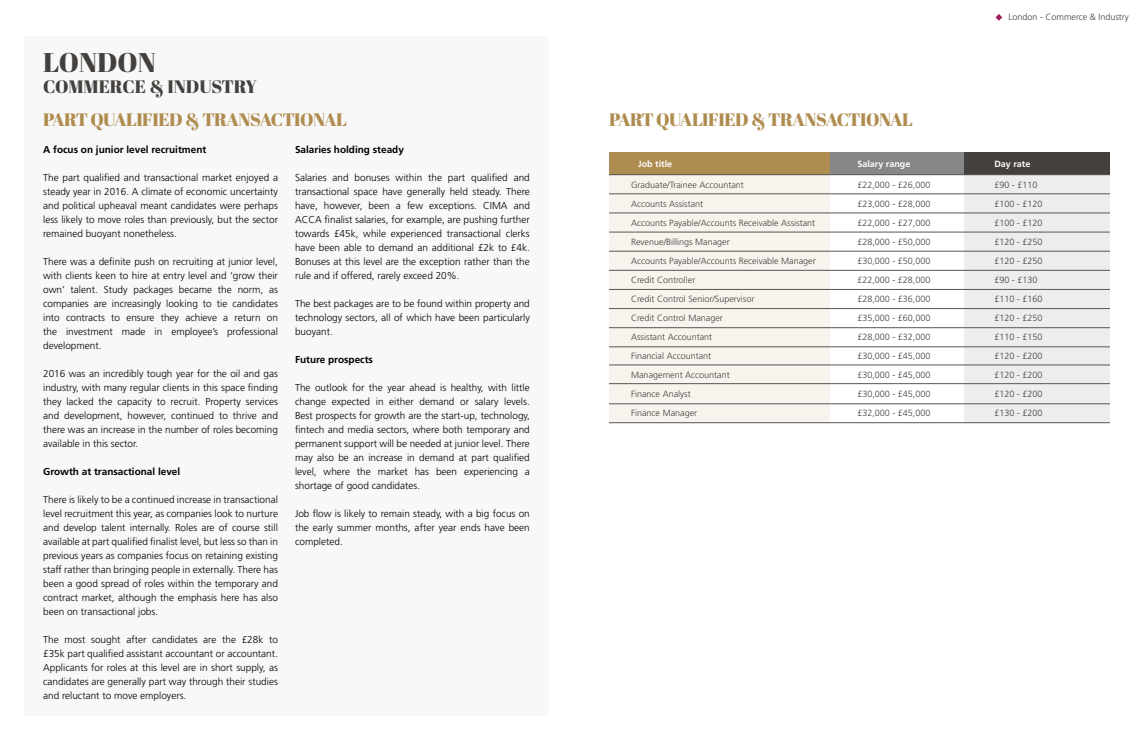
<style>
.page{position:relative;width:1146px;height:752px;background:#fff}
.page>*{position:absolute;margin:0;border:0;box-sizing:border-box;transform-origin:0 0}
.t1{font:27px "Abril Fatface";color:#43403d}
.t2{font:18px "Abril Fatface";letter-spacing:-.025em;color:#af8c4f}
.t3{font:18px "Abril Fatface";color:#43403d}
.t4{font:300 10px/14px "Frutiger LT Std";color:#000;text-align:justify}
.t5{font:700 10px "Frutiger LT Std";color:#000}
.t6{font:300 9px/19px "Frutiger LT Std";color:#43403d}
.t7{font:700 9px "Frutiger LT Std";color:#fff}
</style>
<div class="page">
<div style="left:24px;top:36px;width:524px;height:679px;background:#f8f8f8"></div>
<div style="left:824px;top:152px;width:146px;height:23px;background:#878787"></div>
<div style="left:964px;top:152px;width:145px;height:23px;background:#43403d"></div>
<div style="left:609px;top:175px;width:220px;height:247px;background:#f7f3ed"></div>
<div style="left:964px;top:175px;width:145px;height:247px;background:#ededed"></div>
<div style="left:609px;top:152px;width:220px;height:23px;background:#af8c4f"></div>
<hr style="left:609px;top:193px;width:500px;height:1px;background:#575756">
<hr style="left:609px;top:174px;width:500px;height:1px;background:#575756">
<hr style="left:609px;top:213px;width:500px;height:1px;background:#575756">
<hr style="left:609px;top:232px;width:500px;height:1px;background:#575756">
<hr style="left:609px;top:251px;width:500px;height:1px;background:#575756">
<hr style="left:609px;top:270px;width:500px;height:1px;background:#575756">
<hr style="left:609px;top:289px;width:500px;height:1px;background:#575756">
<hr style="left:609px;top:327px;width:500px;height:1px;background:#575756">
<hr style="left:609px;top:308px;width:500px;height:1px;background:#575756">
<hr style="left:609px;top:346px;width:500px;height:1px;background:#575756">
<hr style="left:609px;top:364px;width:500px;height:1px;background:#575756">
<hr style="left:609px;top:383px;width:500px;height:1px;background:#575756">
<hr style="left:609px;top:403px;width:500px;height:1px;background:#575756">
<hr style="left:609px;top:422px;width:500px;height:1px;background:#575756">
<svg style="left:995px;top:14px;width:7px;height:7px"></svg>
<p class="t6" style="left:1008px;top:8px;width:122px">London - Commerce &amp; Industry</p>
<h1 class="t1" style="left:43px;top:43px;width:114px">LONDON</h1>
<h2 class="t3" style="left:43px;top:73px;width:215px">COMMERCE &amp; INDUSTRY</h2>
<h2 class="t2" style="left:43px;top:107px;width:305px">PART QUALIFIED &amp; TRANSACTIONAL</h2>
<h2 class="t2" style="left:609px;top:107px;width:305px">PART QUALIFIED &amp; TRANSACTIONAL</h2>
<p class="t5" style="left:43px;top:143px;width:165px">A focus on junior level recruitment</p>
<p class="t4" style="left:43px;top:170px;width:236px">The part qualified and transactional market enjoyed a steady year in 2016. A climate of economic uncertainty and political upheaval meant candidates were perhaps less likely to move roles than previously, but the sector remained buoyant nonetheless.</p>
<p class="t4" style="left:43px;top:254px;width:236px">There was a definite push on recruiting at junior level, with clients keen to hire at entry level and ‘grow their own’ talent. Study packages became the norm, as companies are increasingly looking to tie candidates into contracts to ensure they achieve a return on the investment made in employee’s professional development.</p>
<p class="t4" style="left:43px;top:366px;width:236px">2016 was an incredibly tough year for the oil and gas industry, with many regular clients in this space finding they lacked the capacity to recruit. Property services and development, however, continued to thrive and there was an increase in the number of roles becoming available in this sector.</p>
<p class="t5" style="left:43px;top:465px;width:139px">Growth at transactional level</p>
<p class="t4" style="left:43px;top:492px;width:236px">There is likely to be a continued increase in transactional level recruitment this year, as companies look to nurture and develop talent internally. Roles are of course still available at part qualified finalist level, but less so than in previous years as companies focus on retaining existing staff rather than bringing people in externally. There has been a good spread of roles within the temporary and contract market, although the emphasis here has also been on transactional jobs.</p>
<p class="t4" style="left:43px;top:632px;width:236px">The most sought after candidates are the £28k to £35k part qualified assistant accountant or accountant.<br>Applicants for roles at this level are in short supply, as candidates are generally part way through their studies and reluctant to move employers.</p>
<p class="t5" style="left:295px;top:143px;width:110px">Salaries holding steady</p>
<p class="t4" style="left:295px;top:170px;width:236px">Salaries and bonuses within the part qualified and transactional space have generally held steady. There have, however, been a few exceptions. CIMA and ACCA finalist salaries, for example, are pushing further towards £45k, while experienced transactional clerks have been able to demand an additional £2k to £4k.<br>Bonuses at this level are the exception rather than the rule and if offered, rarely exceed 20%.</p>
<p class="t4" style="left:295px;top:296px;width:236px">The best packages are to be found within property and technology sectors, all of which have been particularly buoyant.</p>
<p class="t5" style="left:295px;top:353px;width:79px">Future prospects</p>
<p class="t4" style="left:295px;top:380px;width:236px">The outlook for the year ahead is healthy, with little change expected in either demand or salary levels.<br>Best prospects for growth are the start-up, technology, fintech and media sectors, where both temporary and permanent support will be needed at junior level. There may also be an increase in demand at part qualified level, where the market has been experiencing a shortage of good candidates.</p>
<p class="t4" style="left:295px;top:506px;width:236px">Job flow is likely to remain steady, with a big focus on the early summer months, after year ends have been completed.</p>
<p class="t7" style="left:638px;top:158px;width:36px">Job title</p>
<p class="t7" style="left:857px;top:158px;width:55px">Salary range</p>
<p class="t7" style="left:994px;top:158px;width:38px">Day rate</p>
<p class="t6" style="left:631px;top:175px;width:186px">Graduate/Trainee Accountant<br>Accounts Assistant<br>Accounts Payable/Accounts Receivable Assistant<br>Revenue/Billings Manager<br>Accounts Payable/Accounts Receivable Manager<br>Credit Controller<br>Credit Control Senior/Supervisor<br>Credit Control Manager<br>Assistant Accountant<br>Financial Accountant<br>Management Accountant<br>Finance Analyst<br>Finance Manager</p>
<p class="t6" style="left:857px;top:175px;width:75px;text-align:justify">£22,000 - £26,000 £23,000 - £28,000 £22,000 - £27,000 £28,000 - £50,000 £30,000 - £50,000 £22,000 - £28,000 £28,000 - £36,000 £35,000 - £60,000 £28,000 - £32,000 £30,000 - £45,000 £30,000 - £45,000 £30,000 - £45,000 £32,000 - £45,000</p>
<p class="t6" style="left:994px;top:175px;width:50px">£90 - £110 £100 - £120 £100 - £120 £120 - £250 £120 - £250 £90 - £130 £110 - £160 £120 - £250 £110 - £150 £120 - £200 £120 - £200 £120 - £200 £130 - £200</p>
</div>
